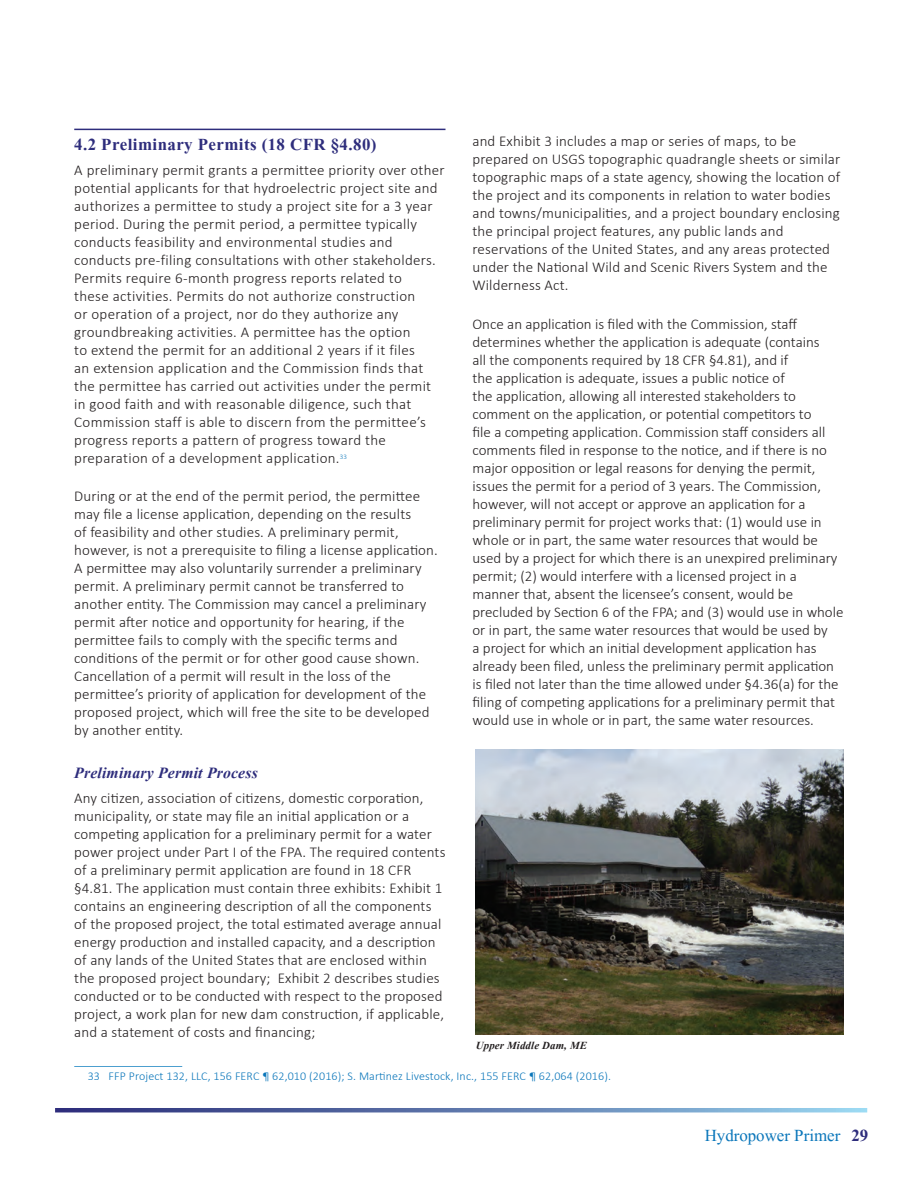
<style>
.page{position:relative;width:918px;height:1188px;background:#fff}
.page>*{position:absolute;margin:0;border:0;box-sizing:border-box;transform-origin:0 0}
.t1{font:700 21px "Aparajita";letter-spacing:.02em;color:#2e2d7c}
.t2{font:21px "Aparajita";color:#0a76ba}
.t3{font:italic 700 19.5px "Aparajita";letter-spacing:.01em;color:#2e2d7c}
.t4{font:300 15px/18px "Calibri";letter-spacing:.01em;color:#231f20}
.t5{font:italic 700 13.5px "Aparajita";letter-spacing:.01em;color:#231f20}
.t6{font:300 12px "Calibri";letter-spacing:.01em;color:#0a76ba}
.s1{font-weight:700;color:#2e2d7c}
</style>
<div class="page">
<svg style="left:55px;top:1108px;width:812px;height:4px"></svg>
<hr style="left:74px;top:129px;width:372px;height:1px;background:#2e2d7c">
<hr style="left:74px;top:1066px;width:108px;height:1px;background:#4d9fcf">
<img style="left:475px;top:750px;width:369px;height:285px">
<h2 class="t1" style="left:74px;top:135px;width:304px">4.2 Preliminary Permits (18 CFR §4.80)</h2>
<p class="t4" style="left:74px;top:161px;width:372px">A preliminary permit grants a permittee priority over other potential applicants for that hydroelectric project site and authorizes a permittee to study a project site for a 3 year period. During the permit period, a permittee typically conducts feasibility and environmental studies and conducts pre-filing consultations with other stakeholders.<br>Permits require 6-month progress reports related to<br>these activities. Permits do not authorize construction<br>or operation of a project, nor do they authorize any groundbreaking activities. A permittee has the option<br>to extend the permit for an additional 2 years if it files<br>an extension application and the Commission finds that the permittee has carried out activities under the permit in good faith and with reasonable diligence, such that Commission staff is able to discern from the permittee’s progress reports a pattern of progress toward the preparation of a development application.<sup>33</sup></p>
<p class="t4" style="left:74px;top:487px;width:365px">During or at the end of the permit period, the permittee may file a license application, depending on the results<br>of feasibility and other studies. A preliminary permit, however, is not a prerequisite to filing a license application.<br>A permittee may also voluntarily surrender a preliminary permit. A preliminary permit cannot be transferred to another entity. The Commission may cancel a preliminary permit after notice and opportunity for hearing, if the permittee fails to comply with the specific terms and conditions of the permit or for other good cause shown.<br>Cancellation of a permit will result in the loss of the permittee’s priority of application for development of the proposed project, which will free the site to be developed by another entity.</p>
<h3 class="t3" style="left:74px;top:764px;width:185px">Preliminary Permit Process</h3>
<p class="t4" style="left:74px;top:789px;width:373px">Any citizen, association of citizens, domestic corporation, municipality, or state may file an initial application or a competing application for a preliminary permit for a water power project under Part I of the FPA. The required contents of a preliminary permit application are found in 18 CFR §4.81. The application must contain three exhibits: Exhibit 1 contains an engineering description of all the components of the proposed project, the total estimated average annual energy production and installed capacity, and a description of any lands of the United States that are enclosed within the proposed project boundary; Exhibit 2 describes studies conducted or to be conducted with respect to the proposed project, a work plan for new dam construction, if applicable, and a statement of costs and financing;</p>
<p class="t4" style="left:472px;top:132px;width:370px">and Exhibit 3 includes a map or series of maps, to be prepared on USGS topographic quadrangle sheets or similar topographic maps of a state agency, showing the location of the project and its components in relation to water bodies and towns/municipalities, and a project boundary enclosing the principal project features, any public lands and reservations of the United States, and any areas protected under the National Wild and Scenic Rivers System and the Wilderness Act.</p>
<p class="t4" style="left:473px;top:314px;width:372px">Once an application is filed with the Commission, staff determines whether the application is adequate (contains<br>all the components required by 18 CFR §4.81), and if<br>the application is adequate, issues a public notice of<br>the application, allowing all interested stakeholders to comment on the application, or potential competitors to<br>file a competing application. Commission staff considers all comments filed in response to the notice, and if there is no major opposition or legal reasons for denying the permit, issues the permit for a period of 3 years. The Commission, however, will not accept or approve an application for a preliminary permit for project works that: (1) would use in whole or in part, the same water resources that would be used by a project for which there is an unexpired preliminary permit; (2) would interfere with a licensed project in a manner that, absent the licensee’s consent, would be precluded by Section 6 of the FPA; and (3) would use in whole or in part, the same water resources that would be used by<br>a project for which an initial development application has already been filed, unless the preliminary permit application is filed not later than the time allowed under §4.36(a) for the filing of competing applications for a preliminary permit that would use in whole or in part, the same water resources.</p>
<p class="t5" style="left:476px;top:1040px;width:113px">Upper Middle Dam, ME</p>
<p class="t6" style="left:88px;top:1069px;width:525px">33 FFP Project 132, LLC, 156 FERC ¶ 62,010 (2016); S. Martinez Livestock, Inc., 155 FERC ¶ 62,064 (2016).</p>
<h1 class="t2" style="left:705px;top:1125px;width:165px">Hydropower Primer <span class="s1">29</span></h1>
</div>
